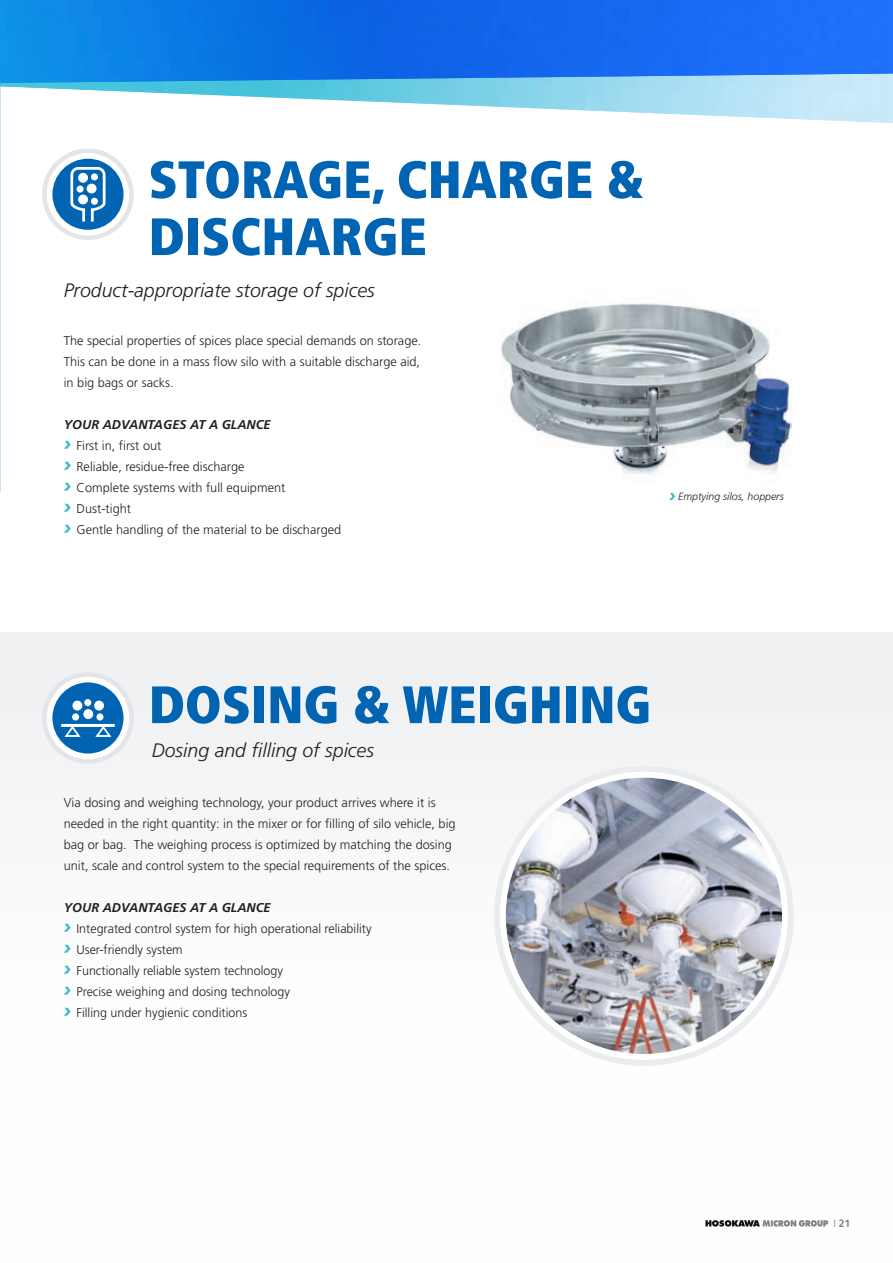
<style>
.page{position:relative;width:893px;height:1263px;background:#fff}
.page>*{position:absolute;margin:0;border:0;box-sizing:border-box;transform-origin:0 0}
.t1{font:900 condensed 52.5px/57px "Frutiger LT Std";color:#0164b2}
.t2{font:italic 300 19.5px "Frutiger LT Std";color:#231f20}
.t3{font:300 12.75px/21px "Frutiger LT Std";color:#231f20}
.t4{font:italic 300 10.5px "Frutiger LT Std";color:#231f20}
.t5{font:700 10.5px "Frutiger LT Std";color:#808285}
.s1{font-weight:700;font-style:italic}
.s2{font-weight:900;font-style:italic;font-size:19.5px;color:#40bbd2}
.s3{font-weight:300}
</style>
<div class="page">
<img style="left:0;top:0;width:1px;height:492px">
<div style="left:0;top:633px;width:893px;height:630px;background:linear-gradient(to right,#f9fafb,#f8f9fa)"></div>
<svg style="left:497px;top:769px;width:294px;height:294px"></svg>
<img style="left:506px;top:778px;width:276px;height:276px;border-radius:138px">
<img style="left:501px;top:303px;width:291px;height:194px">
<img style="left:0;top:0;width:893px;height:123px">
<svg style="left:669px;top:493px;width:6px;height:7px"></svg>
<svg style="left:44px;top:674px;width:88px;height:87px"></svg>
<div style="left:42px;top:672px;width:92px;height:92px;border:4px solid #e3e5e8;border-radius:50%"></div>
<div style="left:52px;top:682px;width:72px;height:71px;background:#0164b2;border-radius:50%"></div>
<div style="left:84px;top:710px;width:8px;height:8px;background:#fff;border-radius:50%"></div>
<div style="left:83px;top:709px;width:10px;height:10px;border:2px solid #fff;border-radius:50%"></div>
<hr style="left:61px;top:724px;width:54px;height:3px;background:#fff">
<div style="left:72px;top:713px;width:7px;height:7px;background:#fff;border-radius:50%"></div>
<div style="left:96px;top:713px;width:7px;height:7px;background:#fff;border-radius:50%"></div>
<div style="left:84px;top:699px;width:7px;height:7px;background:#fff;border-radius:50%"></div>
<div style="left:74px;top:702px;width:7px;height:7px;background:#fff;border-radius:50%"></div>
<div style="left:72px;top:701px;width:10px;height:9px;border:2px solid #fff;border-radius:50%"></div>
<div style="left:95px;top:702px;width:8px;height:7px;background:#fff;border-radius:50%"></div>
<div style="left:94px;top:701px;width:10px;height:9px;border:2px solid #fff;border-radius:50%"></div>
<svg style="left:63px;top:726px;width:19px;height:11px"></svg>
<svg style="left:94px;top:726px;width:19px;height:11px"></svg>
<svg style="left:44px;top:151px;width:88px;height:87px"></svg>
<div style="left:42px;top:148px;width:92px;height:92px;border:4px solid #e3e5e8;border-radius:50%"></div>
<div style="left:52px;top:159px;width:72px;height:71px;background:#0164b2;border-radius:50%"></div>
<svg style="left:70px;top:167px;width:36px;height:55px"></svg>
<svg style="left:705px;top:1220px;width:123px;height:6px"></svg>
<h1 class="t1" style="left:149px;top:151px;width:497px">STORAGE, CHARGE &amp;<br>DISCHARGE</h1>
<h2 class="t2" style="left:64px;top:279px;width:312px">Product-appropriate storage of spices</h2>
<p class="t3" style="left:64px;top:330px;width:359px;text-align:justify">The special properties of spices place special demands on storage.<br>This can be done in a mass flow silo with a suitable discharge aid, in big bags or sacks.</p>
<p class="t3" style="left:64px;top:414px;width:279px"><span class="s1">YOUR ADVANTAGES AT A GLANCE<br></span><span class="s2">›</span> First in, first out<br><span class="s2">›</span> Reliable, residue-free discharge<br><span class="s2">›</span> Complete systems with full equipment<br><span class="s2">›</span> Dust-tight<br><span class="s2">›</span> Gentle handling of the material to be discharged</p>
<p class="t4" style="left:678px;top:490px;width:107px">Emptying silos, hoppers</p>
<h1 class="t1" style="left:149px;top:676px;width:504px">DOSING &amp; WEIGHING</h1>
<h2 class="t2" style="left:152px;top:739px;width:224px">Dosing and filling of spices</h2>
<p class="t3" style="left:64px;top:792px;width:393px">Via dosing and weighing technology, your product arrives where it is needed in the right quantity: in the mixer or for filling of silo vehicle, big bag or bag. The weighing process is optimized by matching the dosing unit, scale and control system to the special requirements of the spices.</p>
<p class="t3" style="left:64px;top:897px;width:309px"><span class="s1">YOUR ADVANTAGES AT A GLANCE<br></span><span class="s2">›</span> Integrated control system for high operational reliability <span class="s2">›</span> User-friendly system<br><span class="s2">›</span> Functionally reliable system technology<br><span class="s2">›</span> Precise weighing and dosing technology<br><span class="s2">›</span> Filling under hygienic conditions</p>
<p class="t5" style="left:833px;top:1217px;width:18px"><span class="s3">I</span> 21</p>
</div>
